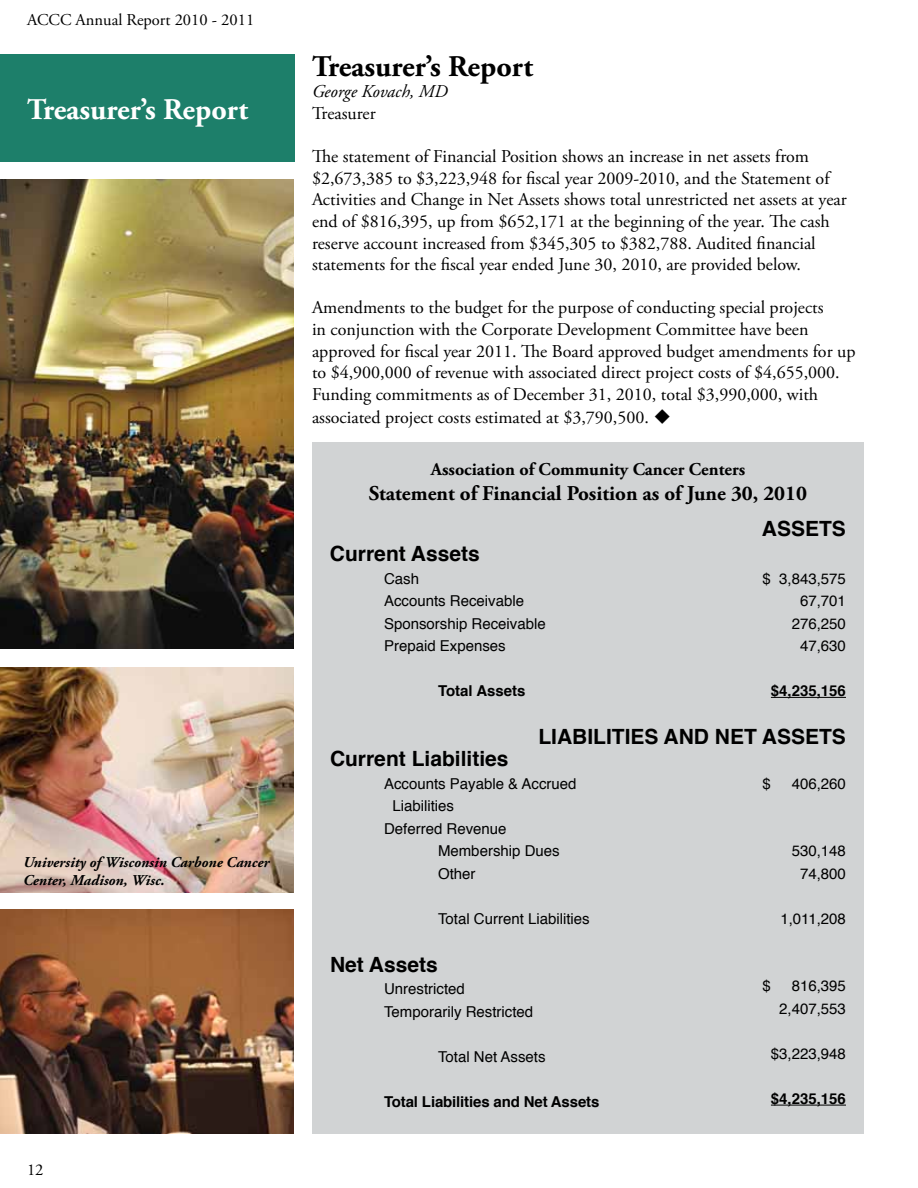
<style>
.page{position:relative;width:918px;height:1188px;background:#fff}
.page>*{position:absolute;margin:0;border:0;box-sizing:border-box;transform-origin:0 0}
.t1{font:700 30px "Adobe Garamond Pro";color:#fff}
.t2{font:700 30px "Adobe Garamond Pro";color:#000}
.t3{font:700 21px "Helvetica";color:#000}
.t4{font:700 21px "Adobe Garamond Pro";color:#000}
.t5{font:18px/21.6px "Adobe Garamond Pro";color:#000}
.t6{font:700 18px "Adobe Garamond Pro";color:#000}
.t7{font:italic 18px "Adobe Garamond Pro";color:#000}
.t8{font:16.5px "Adobe Garamond Pro";color:#000}
.t9{font:15px/22.5px "Helvetica";color:#000}
.t10{font:700 15px "Helvetica";letter-spacing:-.01em;color:#000}
.t11{font:italic 700 15px/18px "Adobe Garamond Pro";color:#000}
</style>
<div class="page">
<div style="left:0;top:54px;width:294px;height:108px;background:#1d7f6a"></div>
<img style="left:0;top:179px;width:294px;height:469px">
<div style="left:312px;top:442px;width:552px;height:692px;background:#d1d3d4"></div>
<hr style="left:771px;top:697px;width:75px;height:1px;background:#000">
<hr style="left:771px;top:1105px;width:75px;height:1px;background:#000">
<img style="left:0;top:667px;width:294px;height:225px">
<img style="left:0;top:909px;width:294px;height:225px">
<p class="t8" style="left:27px;top:10px;width:229px">ACCC Annual Report 2010 - 2011</p>
<h1 class="t1" style="left:27px;top:92px;width:223px">Treasurer’s Report</h1>
<p class="t11" style="left:23px;top:853px;width:248px">University of Wisconsin Carbone Cancer<br>Center, Madison, Wisc.</p>
<p class="t8" style="left:27px;top:1160px;width:18px">12</p>
<h1 class="t2" style="left:312px;top:49px;width:223px">Treasurer’s Report</h1>
<p class="t7" style="left:312px;top:81px;width:137px">George Kovach, MD</p>
<p class="t5" style="left:312px;top:103px;width:65px">Treasurer</p>
<p class="t5" style="left:312px;top:146px;width:536px">The statement of Financial Position shows an increase in net assets from $2,673,385 to $3,223,948 for fiscal year 2009-2010, and the Statement of Activities and Change in Net Assets shows total unrestricted net assets at year end of $816,395, up from $652,171 at the beginning of the year. The cash reserve account increased from $345,305 to $382,788. Audited financial statements for the fiscal year ended June 30, 2010, are provided below.</p>
<p class="t5" style="left:312px;top:297px;width:545px">Amendments to the budget for the purpose of conducting special projects<br>in conjunction with the Corporate Development Committee have been approved for fiscal year 2011. The Board approved budget amendments for up to $4,900,000 of revenue with associated direct project costs of $4,655,000.<br>Funding commitments as of December 31, 2010, total $3,990,000, with associated project costs estimated at $3,790,500. ◆</p>
<p class="t6" style="left:431px;top:459px;width:316px">Association of Community Cancer Centers</p>
<p class="t4" style="left:369px;top:481px;width:440px">Statement of Financial Position as of June 30, 2010</p>
<p class="t3" style="left:330px;top:537px;width:151px">Current Assets</p>
<p class="t9" style="left:384px;top:568px;width:163px">Cash<br>Accounts Receivable<br>Sponsorship Receivable<br>Prepaid Expenses</p>
<p class="t10" style="left:438px;top:679px;width:89px">Total Assets</p>
<p class="t3" style="left:762px;top:512px;width:86px">Assets</p>
<p class="t9" style="left:763px;top:568px;width:85px;text-align:right">$ 3,843,575<br>67,701<br>276,250<br>47,630</p>
<p class="t10" style="left:771px;top:679px;width:77px">$4,235,156</p>
<p class="t3" style="left:538px;top:720px;width:59px">Liabiliti</p>
<p class="t3" style="left:631px;top:720px;width:217px">es an d Net Assets</p>
<p class="t9" style="left:763px;top:773px;width:10px">$</p>
<p class="t9" style="left:792px;top:773px;width:56px">406,260</p>
<p class="t3" style="left:330px;top:742px;width:180px">Current Liabilities</p>
<p class="t9" style="left:384px;top:773px;width:194px">Accounts Payable &amp; Accrued</p>
<p class="t9" style="left:392px;top:795px;width:63px">Liabilities</p>
<p class="t9" style="left:384px;top:818px;width:124px">Deferred Revenue</p>
<p class="t9" style="left:438px;top:840px;width:123px">Membership Dues</p>
<p class="t9" style="left:438px;top:863px;width:39px">Other</p>
<p class="t9" style="left:438px;top:908px;width:153px">Total Current Liabilities</p>
<p class="t3" style="left:330px;top:947px;width:109px">Net Assets</p>
<p class="t9" style="left:384px;top:978px;width:151px">Unrestricted<br>Temporarily Restricted</p>
<p class="t9" style="left:438px;top:1046px;width:109px">Total Net Assets</p>
<p class="t10" style="left:384px;top:1089px;width:217px">Total Liabilities and Net Assets</p>
<p class="t9" style="left:792px;top:840px;width:56px;text-align:center">530,148<br>74,800</p>
<p class="t9" style="left:780px;top:908px;width:67px">1,011,208</p>
<p class="t9" style="left:763px;top:975px;width:10px">$</p>
<p class="t9" style="left:779px;top:975px;width:68px;text-align:right">816,395<br>2,407,553</p>
<p class="t9" style="left:771px;top:1043px;width:77px">$3,223,948</p>
<p class="t10" style="left:771px;top:1087px;width:77px">$4,235,156</p>
</div>
